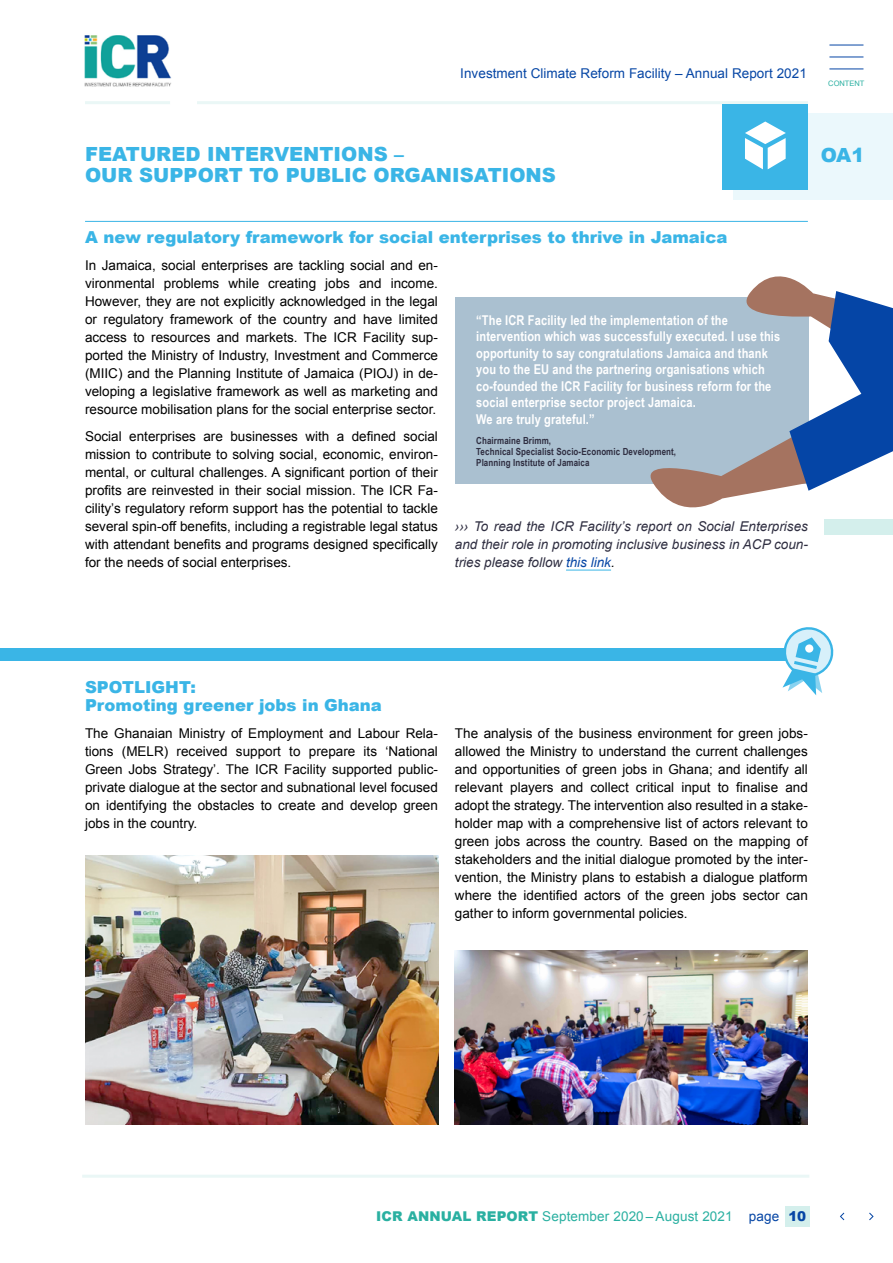
<style>
.page{position:relative;width:893px;height:1263px;background:#fff}
.page>*{position:absolute;margin:0;border:0;box-sizing:border-box;transform-origin:0 0}
.t1{font:900 19.5px/21px "Arial";color:#3ab5e6}
.t2{font:900 16.5px/18px "Arial";color:#3ab5e6}
.t3{font:13.5px/18px "Arial";color:#000;text-align:justify}
.t4{font:700 13.5px/16.5px "Arial Narrow";letter-spacing:.01em;color:#fff}
.t5{font:italic 13.5px/18px "Arial";color:#2f2e41;text-align:justify}
.t6{font:13.5px "Arial";letter-spacing:.005em;color:#0646a5}
.t7{font:13.5px "Arial";letter-spacing:.01em;color:#2ab0a1}
.t8{font:700 9.75px/11.2px "Arial Narrow";letter-spacing:.01em;color:#2f2e41}
.t9{font:7.5px "Arial";color:#2ab0a1}
.s1{color:#0646a5}
.s2{color:#000}
.s3{font-weight:900}
.s4{font-weight:900;color:#0646a5}
</style>
<div class="page">
<img style="left:84px;top:35px;width:87px;height:52px">
<hr style="left:197px;top:101px;width:611px;height:3px;background:#eaf7f6">
<hr style="left:82px;top:1175px;width:727px;height:3px;background:#eaf7f6">
<hr style="left:85px;top:101px;width:85px;height:3px;background:#eaf7f6">
<hr style="left:829px;top:69px;width:34px;height:1px;background:#0646a5">
<hr style="left:829px;top:45px;width:34px;height:1px;background:#0646a5">
<hr style="left:829px;top:57px;width:34px;height:1px;background:#0646a5">
<div style="left:785px;top:1206px;width:24px;height:20px;background:#d4efec"></div>
<svg style="left:840px;top:1213px;width:33px;height:7px"></svg>
<hr style="left:85px;top:221px;width:723px;height:1px;background:#3ab5e6">
<hr style="left:566px;top:570px;width:45px;height:1px;background:#3ab5e6">
<div style="left:825px;top:519px;width:68px;height:16px;background:#d4efec"></div>
<div style="left:0;top:648px;width:810px;height:13px;background:#3ab5e6"></div>
<svg style="left:782px;top:627px;width:52px;height:68px"></svg>
<img style="left:85px;top:855px;width:353px;height:270px">
<img style="left:455px;top:950px;width:353px;height:175px">
<div style="left:455px;top:297px;width:353px;height:187px;background:#aac0d0"></div>
<svg style="left:650px;top:276px;width:243px;height:250px"></svg>
<div style="left:733px;top:114px;width:160px;height:85px;background:#ebf8fc"></div>
<div style="left:723px;top:104px;width:85px;height:85px;background:#3ab5e6"></div>
<svg style="left:745px;top:122px;width:41px;height:47px"></svg>
<p class="t6" style="left:460px;top:65px;width:348px">Investment Climate Reform Facility – Annual Report 2021</p>
<p class="t9" style="left:828px;top:78px;width:38px">CONTENT</p>
<h1 class="t1" style="left:85px;top:143px;width:472px">FEATURED INTERVENTIONS –<br>OUR SUPPORT TO PUBLIC ORGANISATIONS</h1>
<h1 class="t1" style="left:821px;top:144px;width:45px">OA1</h1>
<p class="t2" style="left:85px;top:228px;width:644px">A new regulatory framework for social enterprises to thrive in Jamaica</p>
<p class="t3" style="left:85px;top:256px;width:354px">In Jamaica, social enterprises are tackling social and en&shy;vironmental problems while creating jobs and income.<br>However, they are not explicitly acknowledged in the legal or regulatory framework of the country and have limited access to resources and markets. The ICR Facility sup&shy;ported the Ministry of Industry, Investment and Commerce (MIIC) and the Planning Institute of Jamaica (PIOJ) in de&shy;veloping a legislative framework as well as marketing and resource mobilisation plans for the social enterprise sector.</p>
<p class="t3" style="left:85px;top:427px;width:354px">Social enterprises are businesses with a defined social mission to contribute to solving social, economic, environ&shy;mental, or cultural challenges. A significant portion of their profits are reinvested in their social mission. The ICR Fa&shy;cility’s regulatory reform support has the potential to tackle several spin-off benefits, including a registrable legal status with attendant benefits and programs designed specifically for the needs of social enterprises.</p>
<p class="t4" style="left:476px;top:311px;width:305px">“The ICR Facility led the implementation of the intervention which was successfully executed. I use this opportunity to say congratulations Jamaica and thank you to the EU and the partnering organisations which co-founded the ICR Facility for business reform for the social enterprise sector project Jamaica.<br>We are truly grateful.”</p>
<p class="t8" style="left:476px;top:434px;width:201px">Chairmaine Brimm,<br>Technical Specialist Socio-Economic Development,<br>Planning Institute of Jamaica</p>
<p class="t5" style="left:455px;top:517px;width:354px">››› To read the ICR Facility’s report on Social Enterprises and their role in promoting inclusive business in ACP coun&shy;tries please follow <span class="s1">this link</span><span class="s2">.</span></p>
<p class="t2" style="left:85px;top:678px;width:298px">SPOTLIGHT:<br>Promoting greener jobs in Ghana</p>
<p class="t3" style="left:85px;top:724px;width:354px;text-align:left">The Ghanaian Ministry of Employment and Labour Rela&shy;tions (MELR) received support to prepare its ‘National Green Jobs Strategy’. The ICR Facility supported public-- private dialogue at the sector and subnational level focused on identifying the obstacles to create and develop green jobs in the country.</p>
<p class="t3" style="left:455px;top:724px;width:354px">The analysis of the business environment for green jobs&shy;allowed the Ministry to understand the current challenges and opportunities of green jobs in Ghana; and identify all relevant players and collect critical input to finalise and adopt the strategy. The intervention also resulted in a stake&shy;holder map with a comprehensive list of actors relevant to green jobs across the country. Based on the mapping of stakeholders and the initial dialogue promoted by the inter&shy;vention, the Ministry plans to estabish a dialogue platform where the identified actors of the green jobs sector can gather to inform governmental policies.</p>
<p class="t7" style="left:376px;top:1207px;width:431px"><span class="s3">ICR ANNUAL REPORT</span> September 2020 – August 2021 <span class="s1">page</span> <span class="s4">10</span></p>
</div>
